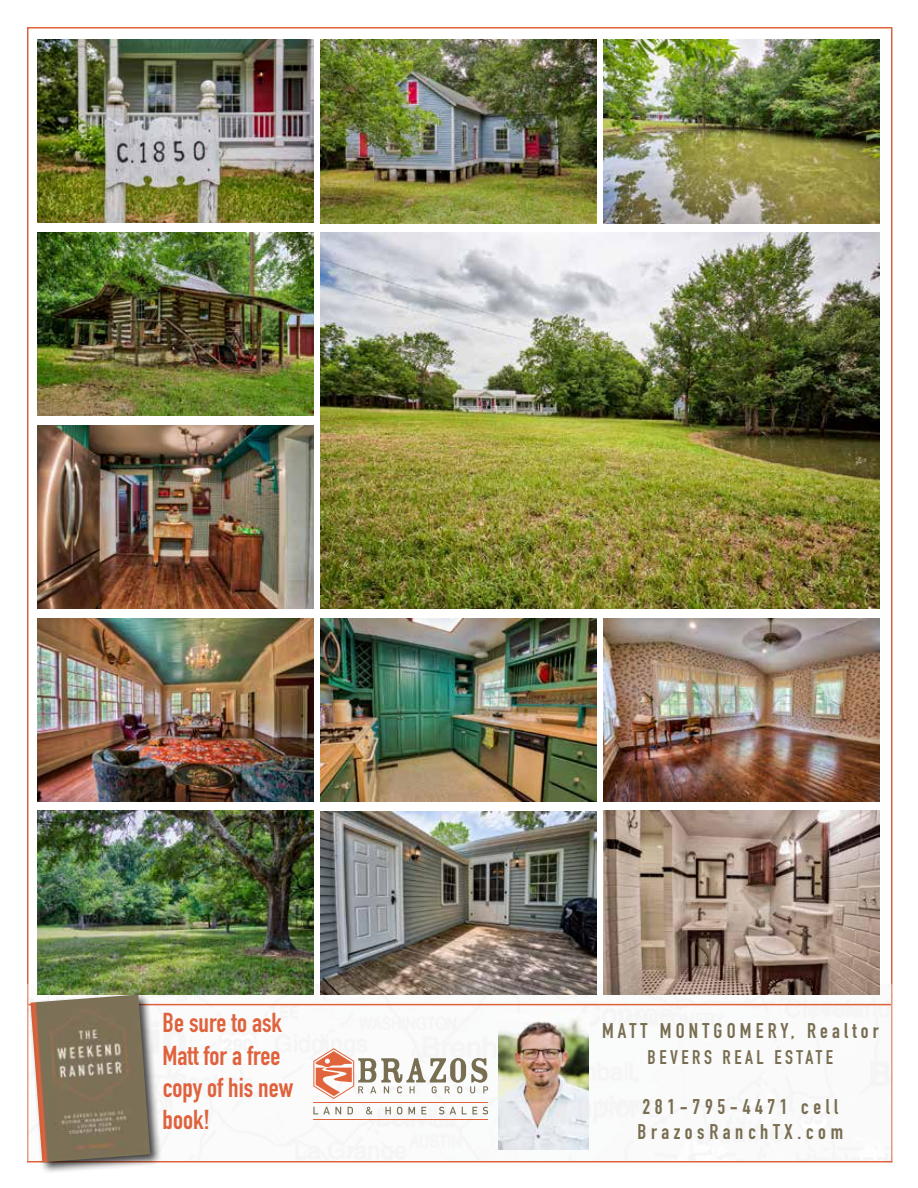
<style>
.page{position:relative;width:918px;height:1188px;background:#fff}
.page>*{position:absolute;margin:0;border:0;box-sizing:border-box;transform-origin:0 0}
.t1{font:700 27px/32.4px "DIN Condensed";color:#df623d}
.t2{font:700 21px/25.2px "DIN Condensed";letter-spacing:.215em;color:#786d51}
.t3{font:700 19.5px "DIN Condensed";letter-spacing:.18em;color:#786d51}
</style>
<div class="page">
<img style="left:27px;top:984px;width:865px;height:177px">
<img style="left:498px;top:1013px;width:91px;height:136px">
<hr style="left:29px;top:1004px;width:862px;height:1px;background:#df623d">
<img style="left:38px;top:39px;width:275px;height:184px">
<img style="left:38px;top:232px;width:275px;height:184px">
<img style="left:38px;top:425px;width:275px;height:184px">
<img style="left:38px;top:618px;width:275px;height:184px">
<img style="left:38px;top:811px;width:275px;height:184px">
<img style="left:321px;top:39px;width:275px;height:184px">
<img style="left:321px;top:232px;width:558px;height:377px">
<img style="left:321px;top:618px;width:275px;height:184px">
<img style="left:321px;top:811px;width:275px;height:184px">
<img style="left:604px;top:39px;width:275px;height:184px">
<img style="left:604px;top:618px;width:275px;height:184px">
<img style="left:604px;top:811px;width:275px;height:184px">
<div style="left:28px;top:992px;width:134px;height:183px;background:#000;opacity:.75"></div>
<img style="left:30px;top:995px;width:120px;height:167px">
<svg style="left:313px;top:1048px;width:175px;height:51px"></svg>
<svg style="left:313px;top:1107px;width:28px;height:7px"></svg>
<svg style="left:348px;top:1107px;width:5px;height:7px"></svg>
<svg style="left:366px;top:1107px;width:7px;height:8px"></svg>
<svg style="left:385px;top:1107px;width:6px;height:7px"></svg>
<svg style="left:397px;top:1107px;width:5px;height:8px"></svg>
<svg style="left:409px;top:1107px;width:6px;height:7px"></svg>
<svg style="left:421px;top:1107px;width:5px;height:7px"></svg>
<svg style="left:439px;top:1107px;width:5px;height:8px"></svg>
<svg style="left:450px;top:1107px;width:6px;height:7px"></svg>
<svg style="left:462px;top:1107px;width:15px;height:7px"></svg>
<svg style="left:483px;top:1107px;width:5px;height:8px"></svg>
<hr style="left:314px;top:1119px;width:174px;height:1px;background:#e1643d">
<hr style="left:314px;top:1102px;width:174px;height:1px;background:#e1643d">
<p class="t1" style="left:163px;top:1006px;width:132px">Be sure to ask<br>Matt for a free copy of his new book!</p>
<p class="t2" style="left:602px;top:1018px;width:278px">MATT MONTGOMERY, Realtor</p>
<p class="t3" style="left:648px;top:1044px;width:187px">BEVERS REAL ESTATE</p>
<p class="t2" style="left:638px;top:1094px;width:207px">281-795-4471 cell<br>BrazosRanchTX.com</p>
</div>
